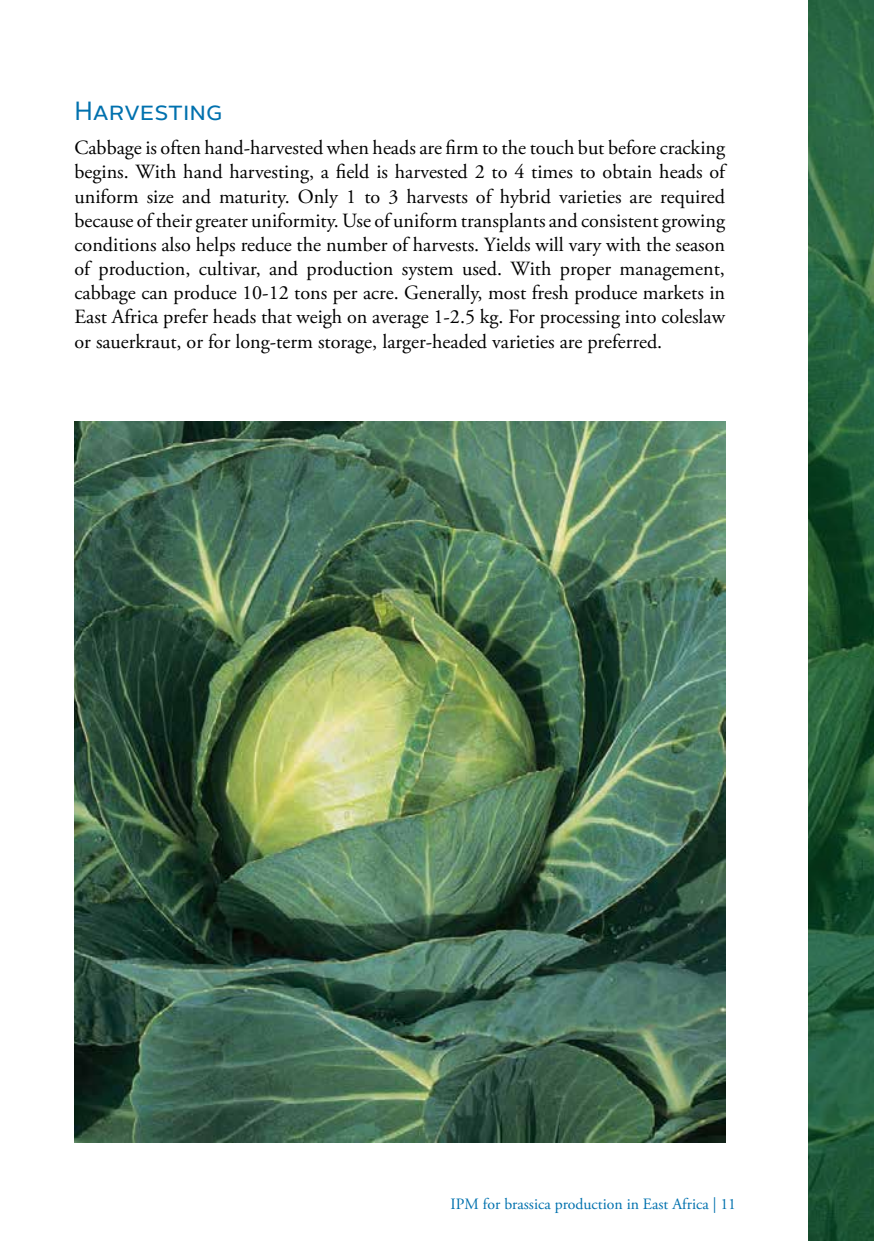
<style>
.page{position:relative;width:874px;height:1241px;background:#fff}
.page>*{position:absolute;margin:0;border:0;box-sizing:border-box;transform-origin:0 0}
.t1{font:26.25px "Alright Sans";color:#0071ae}
.t2{font:20.12px/24.2px "Adobe Garamond Pro";color:#000;text-align:justify}
.t3{font:15.75px "Adobe Garamond Pro";color:#0071ae}
</style>
<div class="page">
<svg style="left:808px;top:0;width:65px;height:1240px;background:#225c39"></svg>
<img style="left:74px;top:422px;width:650px;height:720px">
<h1 class="t1" style="left:74px;top:93px;width:149px">Harvesting</h1>
<p class="t2" style="left:74px;top:136px;width:651px">Cabbage is often hand-harvested when heads are firm to the touch but before cracking begins. With hand harvesting, a field is harvested 2 to 4 times to obtain heads of uniform size and maturity. Only 1 to 3 harvests of hybrid varieties are required because of their greater uniformity. Use of uniform transplants and consistent growing conditions also helps reduce the number of harvests. Yields will vary with the season of production, cultivar, and production system used. With proper management, cabbage can produce 10-12 tons per acre. Generally, most fresh produce markets in East Africa prefer heads that weigh on average 1-2.5 kg. For processing into coleslaw or sauerkraut, or for long-term storage, larger-headed varieties are preferred.</p>
<p class="t3" style="left:450px;top:1194px;width:287px">IPM for brassica production in East Africa | 11</p>
</div>
